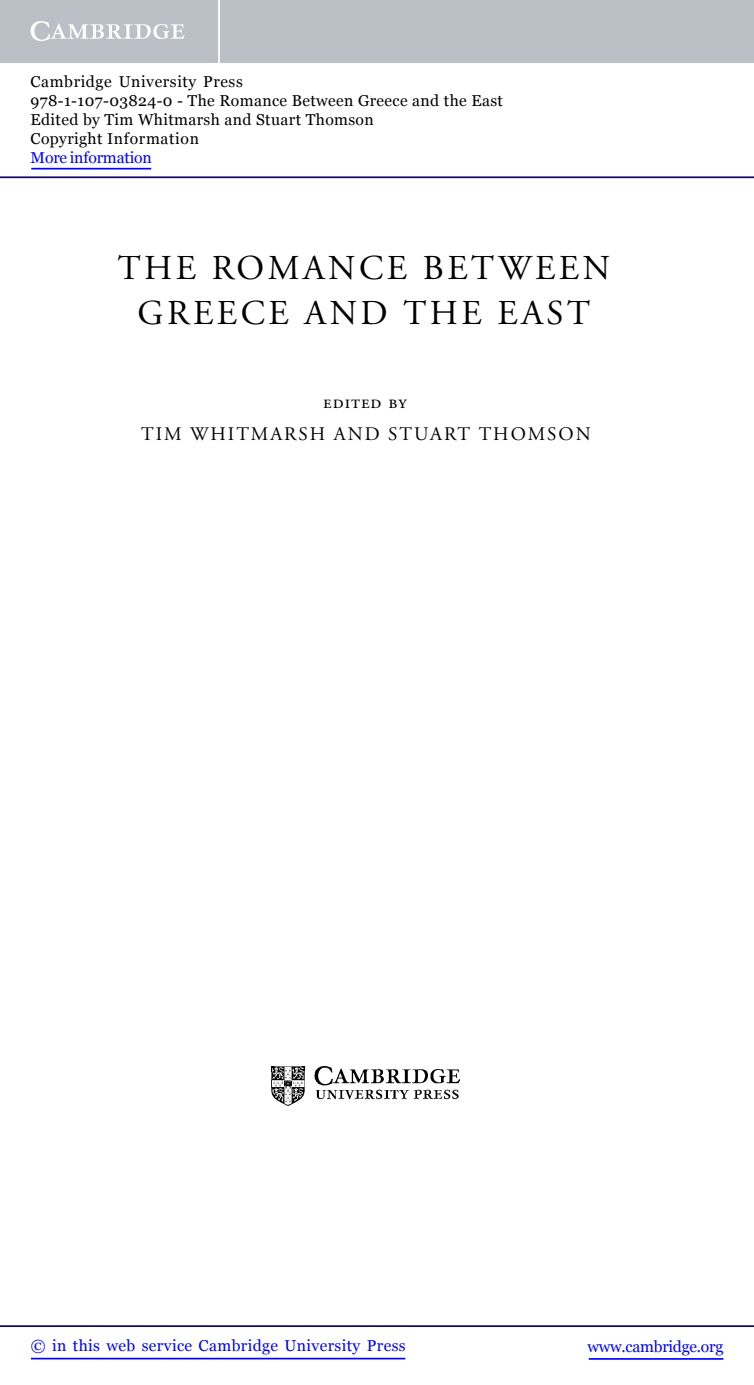
<style>
.page{position:relative;width:754px;height:1385px;background:#fff}
.page>*{position:absolute;margin:0;border:0;box-sizing:border-box;transform-origin:0 0}
.t1{font:34.82px/45.3px "Adobe Garamond";letter-spacing:.1em;color:#000;text-align:center}
.t2{font:19.25px "Adobe Garamond";letter-spacing:.1em;color:#000}
.t3{font:19.25px "Adobe Garamond Regular SC";letter-spacing:.05em;color:#000}
.t4{font:15.75px/18.9px "Georgia";letter-spacing:.025em;color:#000}
.t5{font:15.75px "Georgia";letter-spacing:.025em;color:#00f}
.t6{font:15.75px "Georgia";letter-spacing:-.015em;color:#00f}
.t7{font:15.75px "Georgia";letter-spacing:-.01em;color:#00f}
</style>
<div class="page">
<img style="left:271px;top:1066px;width:189px;height:39px">
<hr style="left:589px;top:1358px;width:134px;height:1px;background:#00f">
<hr style="left:0;top:1325px;width:754px;height:2px;background:#150666">
<hr style="left:31px;top:1357px;width:374px;height:2px;background:#00f">
<div style="left:0;top:0;width:754px;height:63px;background:#bac0c6"></div>
<svg style="left:31px;top:21px;width:154px;height:20px"></svg>
<hr style="left:218px;top:0;width:2px;height:63px;background:#fff">
<hr style="left:0;top:176px;width:754px;height:2px;background:#150666">
<hr style="left:31px;top:168px;width:120px;height:1px;background:#00f">
<p class="t4" style="left:31px;top:72px;width:474px">Cambridge University Press<br>978-1-107-03824-0 - The Romance Between Greece and the East Edited by Tim Whitmarsh and Stuart Thomson<br>Copyright Information</p>
<p class="t7" style="left:31px;top:148px;width:123px">More information</p>
<h1 class="t1" style="left:118px;top:248px;width:494px">THE ROMANCE BETWEEN<br>GREECE AND THE EAST</h1>
<p class="t3" style="left:323px;top:394px;width:85px">edited by</p>
<p class="t2" style="left:141px;top:426px;width:451px">TIM WHITMARSH AND STUART THOMSON</p>
<p class="t5" style="left:31px;top:1337px;width:376px">© in this web service Cambridge University Press</p>
<p class="t6" style="left:587px;top:1337px;width:137px">www.cambridge.org</p>
</div>
